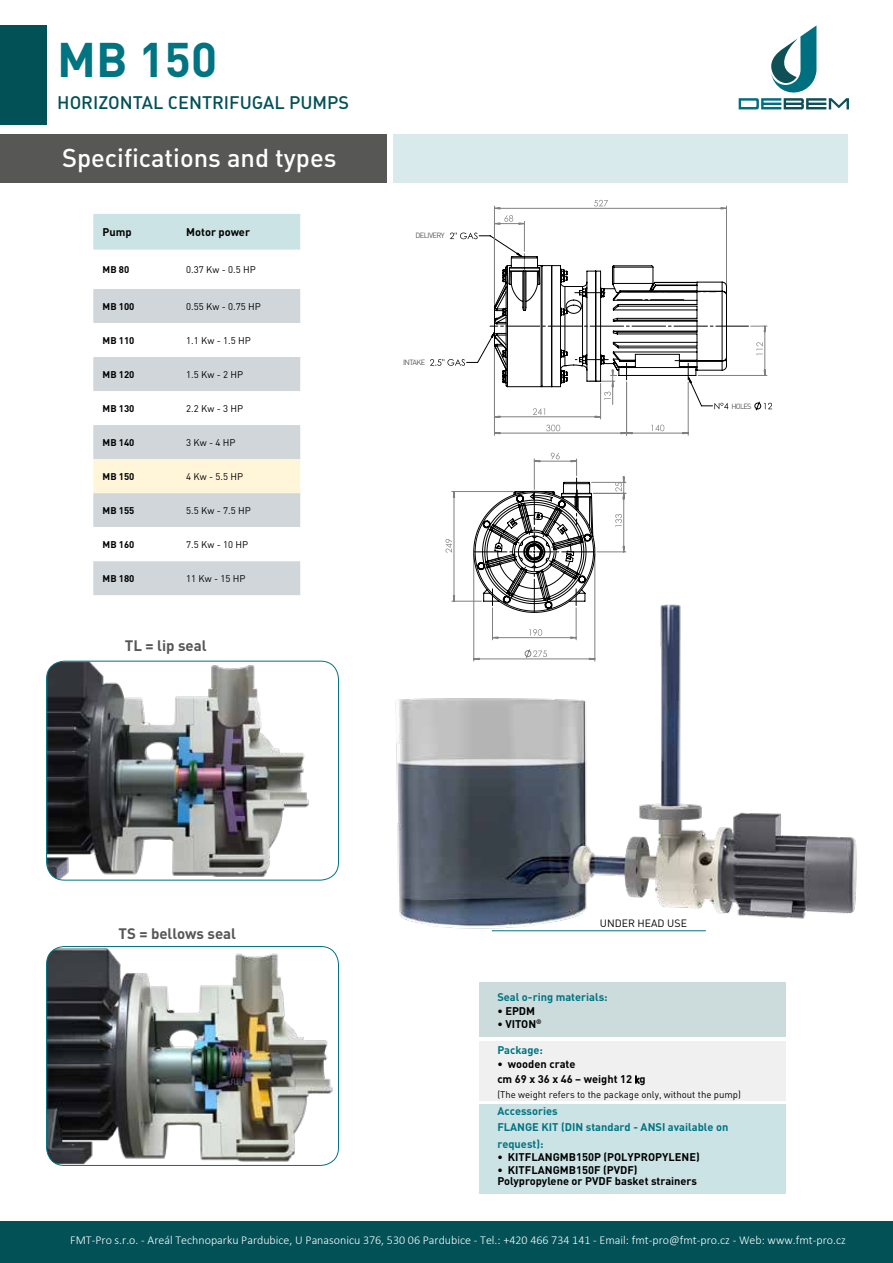
<style>
.page{position:relative;width:893px;height:1263px;background:#fff}
.page>*{position:absolute;margin:0;border:0;box-sizing:border-box;transform-origin:0 0}
.t1{font:700 48px "DIN";color:#007481}
.t2{font:25.5px "DIN Medium Alternate";color:#fff}
.t3{font:18px "DIN Medium Alternate";color:#025157}
.t4{font:700 15px "DIN";color:#575756}
.t5{font:300 12px "Calibri";color:#fff}
.t6{font:700 11.1px/15.6px "DIN";color:#000}
.t7{font:700 11.1px/16.5px "DIN";color:#007481}
.t8{font:10.5px "DIN";color:#000}
.t9{font:9.6px "DIN";color:#000}
.t10{font:700 9.6px "DIN";color:#000}
.t11{font:7.5px "DIN";letter-spacing:-.08em;color:#575756}
.s1{font-family:"Calibri";font-weight:300}
</style>
<div class="page">
<img style="left:395px;top:604px;width:462px;height:328px">
<div style="left:479px;top:982px;width:307px;height:54px;background:#ccdcdd"></div>
<div style="left:479px;top:1041px;width:307px;height:59px;background:#f0f0f0"></div>
<div style="left:0;top:25px;width:46px;height:100px;background:#025157"></div>
<div style="left:0;top:134px;width:387px;height:49px;background:#575756"></div>
<div style="left:394px;top:134px;width:454px;height:49px;background:#d9eaec"></div>
<svg style="left:739px;top:25px;width:110px;height:84px"></svg>
<div style="left:0;top:1221px;width:893px;height:42px;background:#025157"></div>
<hr style="left:492px;top:930px;width:214px;height:1px;background:#007481">
<img style="left:47px;top:661px;width:291px;height:219px">
<div style="left:46px;top:661px;width:293px;height:219px;border:1px solid #007481;border-radius:18px"></div>
<img style="left:47px;top:946px;width:291px;height:219px">
<div style="left:46px;top:946px;width:293px;height:220px;border:1px solid #007481;border-radius:18px"></div>
<div style="left:93px;top:214px;width:207px;height:36px;background:#cce3e6"></div>
<svg style="left:93px;top:289px;width:207px;height:306px;fill:#d0d6da"></svg>
<div style="left:93px;top:459px;width:207px;height:34px;background:#fff5d8"></div>
<svg style="left:93px;top:527px;width:207px;height:34px"></svg>
<div style="left:479px;top:1104px;width:307px;height:89px;background:#cce3e6"></div>
<svg style="left:594px;top:200px;width:14px;height:6px"></svg>
<svg style="left:430px;top:359px;width:35px;height:7px"></svg>
<svg style="left:450px;top:233px;width:28px;height:6px"></svg>
<svg style="left:490px;top:215px;width:282px;height:220px"></svg>
<svg style="left:411px;top:452px;width:215px;height:209px"></svg>
<div style="left:729px;top:400px;width:23px;height:13px;background:#fff"></div>
<h1 class="t1" style="left:57px;top:28px;width:161px">MB 150</h1>
<h3 class="t3" style="left:57px;top:91px;width:293px">HORIZONTAL CENTRIFUGAL PUMPS</h3>
<h2 class="t2" style="left:62px;top:141px;width:276px">Specifications and types</h2>
<p class="t6" style="left:103px;top:224px;width:31px">Pump</p>
<p class="t6" style="left:186px;top:224px;width:65px">Motor power</p>
<p class="t10" style="left:103px;top:264px;width:28px">MB 80</p>
<p class="t9" style="left:186px;top:264px;width:71px">0.37 Kw - 0.5 HP</p>
<p class="t10" style="left:103px;top:300px;width:33px">MB 100</p>
<p class="t9" style="left:186px;top:300px;width:76px">0.55 Kw - 0.75 HP</p>
<p class="t10" style="left:103px;top:334px;width:33px">MB 110</p>
<p class="t9" style="left:186px;top:334px;width:66px">1.1 Kw - 1.5 HP</p>
<p class="t10" style="left:103px;top:368px;width:33px">MB 120</p>
<p class="t9" style="left:186px;top:368px;width:58px">1.5 Kw - 2 HP</p>
<p class="t10" style="left:103px;top:402px;width:33px">MB 130</p>
<p class="t9" style="left:186px;top:402px;width:58px">2.2 Kw - 3 HP</p>
<p class="t10" style="left:103px;top:436px;width:33px">MB 140</p>
<p class="t9" style="left:186px;top:436px;width:51px">3 Kw - 4 HP</p>
<p class="t10" style="left:103px;top:470px;width:33px">MB 150</p>
<p class="t9" style="left:186px;top:471px;width:58px">4 Kw - 5.5 HP</p>
<p class="t10" style="left:103px;top:504px;width:33px">MB 155</p>
<p class="t9" style="left:186px;top:505px;width:66px">5.5 Kw - 7.5 HP</p>
<p class="t10" style="left:103px;top:538px;width:33px">MB 160</p>
<p class="t9" style="left:186px;top:539px;width:63px">7.5 Kw - 10 HP</p>
<p class="t10" style="left:103px;top:572px;width:33px">MB 180</p>
<p class="t9" style="left:186px;top:573px;width:61px">11 Kw - 15 HP</p>
<h3 class="t4" style="left:125px;top:636px;width:83px">TL = lip seal</h3>
<p class="t11" style="left:415px;top:231px;width:31px">DELIVERY</p>
<p class="t11" style="left:403px;top:358px;width:24px">INTAKE</p>
<p class="t11" style="left:731px;top:401px;width:22px">HOLES</p>
<h3 class="t4" style="left:118px;top:924px;width:119px">TS = bellows seal</h3>
<p class="t8" style="left:600px;top:916px;width:89px">UNDER HEAD USE</p>
<p class="t7" style="left:497px;top:989px;width:112px">Seal o-ring materials:</p>
<p class="t6" style="left:497px;top:1002px;width:39px">• EPDM</p>
<p class="t6" style="left:497px;top:1016px;width:46px">• VITON<sup>®</sup></p>
<p class="t7" style="left:497px;top:1042px;width:47px">Package:</p>
<p class="t6" style="left:497px;top:1055px;width:150px">• wooden crate<br>cm 69 x 36 x 46 – weight 12 <span class="s1">k</span>g</p>
<p class="t9" style="left:497px;top:1088px;width:245px">(The weight refers to the package only, without the pump)</p>
<p class="t7" style="left:497px;top:1102px;width:233px">Accessories<br>FLANGE KIT (DIN standard - ANSI available on request):</p>
<p class="t6" style="left:497px;top:1149px;width:204px">• KITFLANGMB150P (POLYPROPYLENE)</p>
<p class="t6" style="left:497px;top:1165px;width:201px;line-height:10.4px">• KITFLANGMB150F (PVDF)<br>Polypropylene or PVDF basket strainers</p>
<p class="t5" style="left:70px;top:1233px;width:777px">FMT-Pro s.r.o. - Areál Technoparku Pardubice, U Panasonicu 376, 530 06 Pardubice - Tel.: +420 466 734 141 - Email: fmt-pro@fmt-pro.cz - Web: www.fmt-pro.cz</p>
</div>
